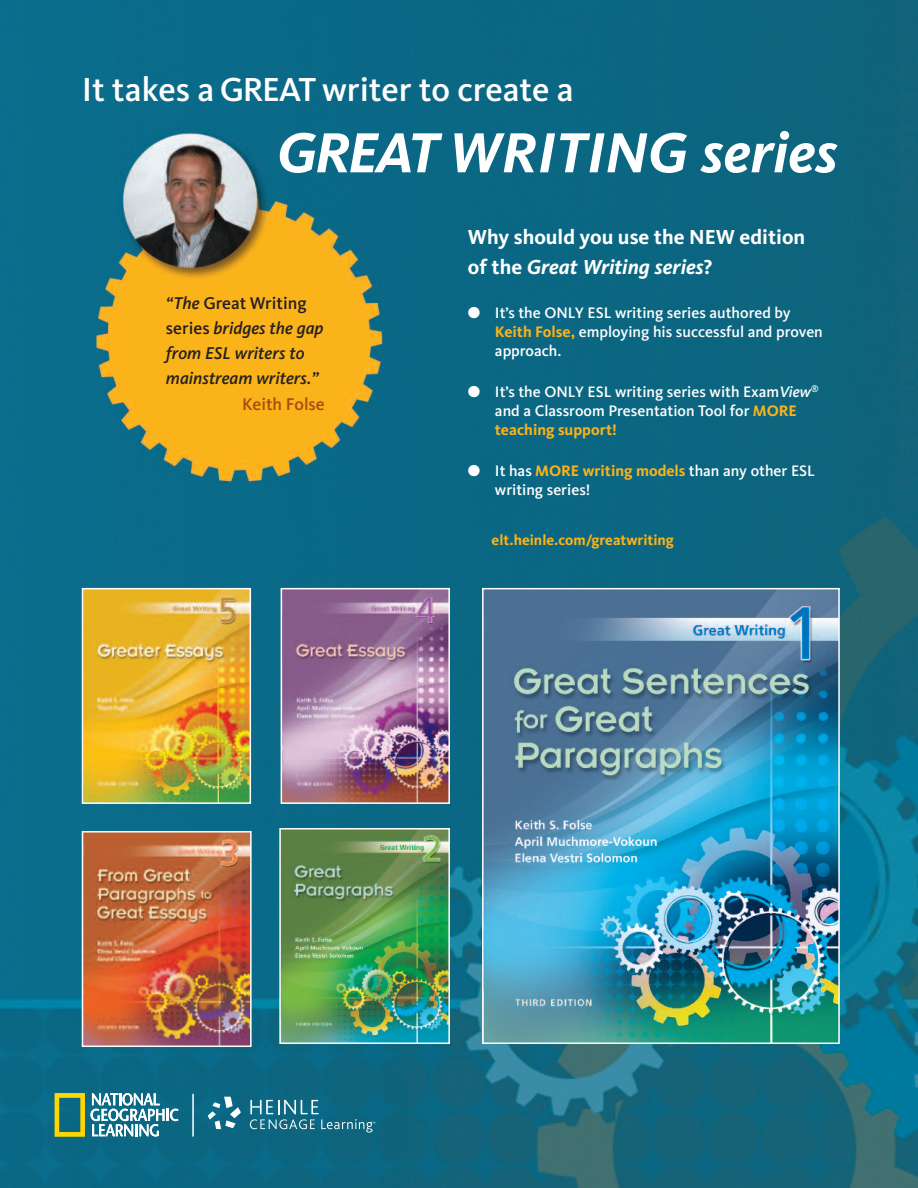
<style>
.page{position:relative;width:918px;height:1188px;background:#fff}
.page>*{position:absolute;margin:0;border:0;box-sizing:border-box;transform-origin:0 0}
.t1{font:italic 700 58.5px "Kievit OT";color:#fff}
.t2{font:500 34.5px "Kievit OT";color:#fff}
.t3{font:700 21px/30px "Kievit OT";color:#fff}
.t4{font:italic 500 17.7px/25px "Kievit OT";color:#231f20}
.t5{font:500 17.7px "Kievit OT";color:#a84c13}
.t6{font:500 15.75px/18.9px "Kievit OT";color:#fff}
.t7{font:700 15px "Kievit OT";color:#fbb31b}
.s1{font-style:normal}
.s2{font-style:italic}
.s3{font-weight:700;color:#fbb31b}
</style>
<div class="page">
<img style="left:0;top:0;width:918px;height:1188px">
<img style="left:485px;top:591px;width:352px;height:450px">
<div style="left:482px;top:588px;width:358px;height:456px;border:2px solid #fff"></div>
<img style="left:85px;top:591px;width:163px;height:210px">
<div style="left:82px;top:588px;width:169px;height:216px;border:2px solid #fff"></div>
<img style="left:284px;top:591px;width:163px;height:210px">
<div style="left:281px;top:588px;width:169px;height:216px;border:2px solid #fff"></div>
<img style="left:85px;top:834px;width:164px;height:210px">
<div style="left:82px;top:831px;width:170px;height:216px;border:2px solid #fff"></div>
<img style="left:282px;top:831px;width:165px;height:210px">
<div style="left:279px;top:828px;width:171px;height:216px;border:2px solid #fff"></div>
<hr style="left:193px;top:1094px;width:1px;height:43px;background:#fff">
<svg style="left:55px;top:1093px;width:30px;height:44px"></svg>
<svg style="left:91px;top:1093px;width:87px;height:43px"></svg>
<svg style="left:208px;top:1097px;width:33px;height:32px"></svg>
<svg style="left:250px;top:1100px;width:125px;height:33px;background:#2d7b92"></svg>
<h2 class="t2" style="left:82px;top:76px;width:493px">It takes a GREAT writer to create a</h2>
<h1 class="t1" style="left:277px;top:130px;width:562px">GREAT WRITING series</h1>
<p class="t4" style="left:166px;top:292px;width:159px">“The <span class="s1">Great Writing series</span> bridges the gap from ESL writers to mainstream writers.”</p>
<p class="t5" style="left:242px;top:398px;width:84px">Keith Folse</p>
<h3 class="t3" style="left:468px;top:224px;width:339px">Why should you use the NEW edition of the <span class="s2">Great Writing series</span>?</h3>
<p class="t6" style="left:495px;top:305px;width:329px;text-indent:-27px">● It’s the ONLY ESL writing series authored by<br><span class="s3">Keith Folse,</span> employing his successful and proven approach.</p>
<p class="t6" style="left:495px;top:384px;width:325px;text-indent:-27px">● It’s the ONLY ESL writing series with Exam<span class="s2">View</span><sup>® </sup>and a Classroom Presentation Tool for <span class="s3">MORE teaching support!</span></p>
<p class="t6" style="left:495px;top:463px;width:322px;text-indent:-27px">● It has <span class="s3">MORE writing models</span> than any other ESL writing series!</p>
<p class="t7" style="left:492px;top:535px;width:184px">elt.heinle.com/greatwriting</p>
</div>
